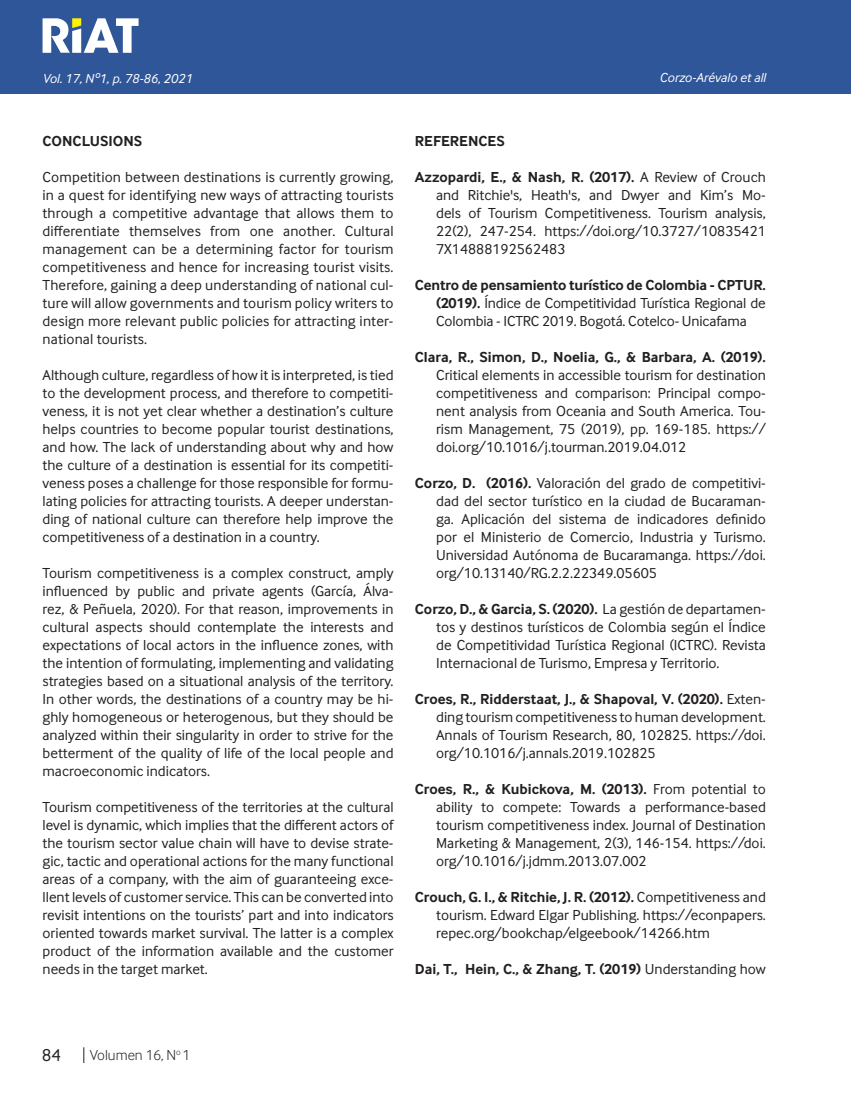
<style>
.page{position:relative;width:851px;height:1106px;background:#fff}
.page>*{position:absolute;margin:0;border:0;box-sizing:border-box;transform-origin:0 0}
.t1{font:18px "Inter Face";color:#231f20}
.Cuerpo_de_Texto{font:15px/18px "Inter Face";color:#231f20;text-align:justify}
.Cuerpo_de_Texto-2{font:700 15px "Inter Face";color:#231f20}
.t2{font:300 15px "Inter Face";color:#231f20}
.Cuño_de_pagina{font:italic 13.5px "Inter Face";color:#fff}
.s1{font-weight:700}
.s2{font-weight:400}
</style>
<div class="page">
<div style="left:0;top:0;width:850px;height:94px;background:#2f5699"></div>
<hr style="left:850px;top:0;width:1px;height:94px;background:#2f5699">
<svg style="left:43px;top:18px;width:95px;height:35px"></svg>
<svg style="left:83px;top:1047px;width:1px;height:16px"></svg>
<p class="Cuño_de_pagina" style="left:43px;top:71px;width:151px">Vol. 17, Nº1, p. 78-86, 2021</p>
<p class="Cuño_de_pagina" style="left:659px;top:70px;width:108px">Corzo-Arévalo et all</p>
<p class="Cuerpo_de_Texto-2" style="left:43px;top:132px;width:101px">CONCLUSIONS</p>
<p class="Cuerpo_de_Texto" style="left:43px;top:168px;width:352px">Competition between destinations is currently growing, in a quest for identifying new ways of attracting tourists through a competitive advantage that allows them to differentiate themselves from one another. Cultural management can be a determining factor for tourism competitiveness and hence for increasing tourist visits.<br>Therefore, gaining a deep understanding of national cul&shy;ture will allow governments and tourism policy writers to design more relevant public policies for attracting inter&shy;national tourists.</p>
<p class="Cuerpo_de_Texto" style="left:43px;top:366px;width:352px">Although culture, regardless of how it is interpreted, is tied to the development process, and therefore to competiti&shy;veness, it is not yet clear whether a destination’s culture helps countries to become popular tourist destinations, and how. The lack of understanding about why and how the culture of a destination is essential for its competiti&shy;veness poses a challenge for those responsible for formu&shy;lating policies for attracting tourists. A deeper understan&shy;ding of national culture can therefore help improve the competitiveness of a destination in a country.</p>
<p class="Cuerpo_de_Texto" style="left:43px;top:564px;width:352px">Tourism competitiveness is a complex construct, amply influenced by public and private agents (García, Álva&shy;rez, &amp; Peñuela, 2020). For that reason, improvements in cultural aspects should contemplate the interests and expectations of local actors in the influence zones, with the intention of formulating, implementing and validating strategies based on a situational analysis of the territory.<br>In other words, the destinations of a country may be hi&shy;ghly homogeneous or heterogenous, but they should be analyzed within their singularity in order to strive for the betterment of the quality of life of the local people and macroeconomic indicators.</p>
<p class="Cuerpo_de_Texto" style="left:43px;top:798px;width:352px">Tourism competitiveness of the territories at the cultural level is dynamic, which implies that the different actors of the tourism sector value chain will have to devise strate&shy;gic, tactic and operational actions for the many functional areas of a company, with the aim of guaranteeing exce&shy;llent levels of customer service. This can be converted into revisit intentions on the tourists’ part and into indicators oriented towards market survival. The latter is a complex product of the information available and the customer needs in the target market.</p>
<p class="Cuerpo_de_Texto-2" style="left:415px;top:132px;width:91px">REFERENCES</p>
<p class="Cuerpo_de_Texto" style="left:436px;top:168px;width:331px;text-indent:-21px"><span class="s1">Azzopardi, E., &amp; Nash, R. (2017).</span> A Review of Crouch and Ritchie's, Heath's, and Dwyer and Kim’s Mo&shy;dels of Tourism Competitiveness. Tourism analysis, 22(2), 247-254. https://doi.org/10.3727/10835421<br>7X14888192562483</p>
<p class="Cuerpo_de_Texto" style="left:436px;top:276px;width:331px;text-indent:-21px"><span class="s1">Centro de pensamiento turístico de Colombia - CPTUR. (2019).</span> Índice de Competitividad Turística Regional de Colombia - ICTRC 2019. Bogotá. Cotelco- Unicafama</p>
<p class="Cuerpo_de_Texto" style="left:436px;top:348px;width:331px;text-indent:-21px"><span class="s1">Clara, R., Simon, D., Noelia, G., &amp; Barbara, A. (2019).<br></span>Critical elements in accessible tourism for destination competitiveness and comparison: Principal compo&shy;nent analysis from Oceania and South America. Tou&shy;rism Management, 75 (2019), pp. 169-185. https:// doi.org/10.1016/j.tourman.2019.04.012</p>
<p class="Cuerpo_de_Texto" style="left:436px;top:474px;width:331px;text-indent:-21px"><span class="s1">Corzo, D. (2016).</span> Valoración del grado de competitivi&shy;dad del sector turístico en la ciudad de Bucaraman&shy;ga. Aplicación del sistema de indicadores definido por el Ministerio de Comercio, Industria y Turismo.<br>Universidad Autónoma de Bucaramanga. https://doi. org/10.13140/RG.2.2.22349.05605</p>
<p class="Cuerpo_de_Texto" style="left:436px;top:600px;width:331px;text-indent:-21px"><span class="s1">Corzo, D., &amp; Garcia, S. (2020).</span> La gestión de departamen&shy;tos y destinos turísticos de Colombia según el Índice de Competitividad Turística Regional (ICTRC). Revista Internacional de Turismo, Empresa y Territorio.</p>
<p class="Cuerpo_de_Texto" style="left:436px;top:690px;width:331px;text-indent:-21px"><span class="s1">Croes, R., Ridderstaat, J., &amp; Shapoval, V. (2020).</span> Exten&shy;ding tourism competitiveness to human development.<br>Annals of Tourism Research, 80, 102825. https://doi. org/10.1016/j.annals.2019.102825</p>
<p class="Cuerpo_de_Texto" style="left:436px;top:780px;width:331px;text-indent:-21px"><span class="s1">Croes, R., &amp; Kubickova, M. (2013).</span> From potential to ability to compete: Towards a performance-based tourism competitiveness index. Journal of Destination Marketing &amp; Management, 2(3), 146-154. https://doi. org/10.1016/j.jdmm.2013.07.002</p>
<p class="Cuerpo_de_Texto" style="left:436px;top:888px;width:331px;text-indent:-21px"><span class="s1">Crouch, G. I., &amp; Ritchie, J. R. (2012).</span> Competitiveness and tourism. Edward Elgar Publishing. https://econpapers. repec.org/bookchap/elgeebook/14266.htm</p>
<p class="Cuerpo_de_Texto-2" style="left:415px;top:960px;width:352px">Dai, T., Hein, C., &amp; Zhang, T. (2019) <span class="s2">Understanding how</span></p>
<p class="t1" style="left:42px;top:1045px;width:21px">84</p>
<p class="t2" style="left:90px;top:1046px;width:102px">Volumen 16, N<sup>o</sup> 1</p>
</div>
